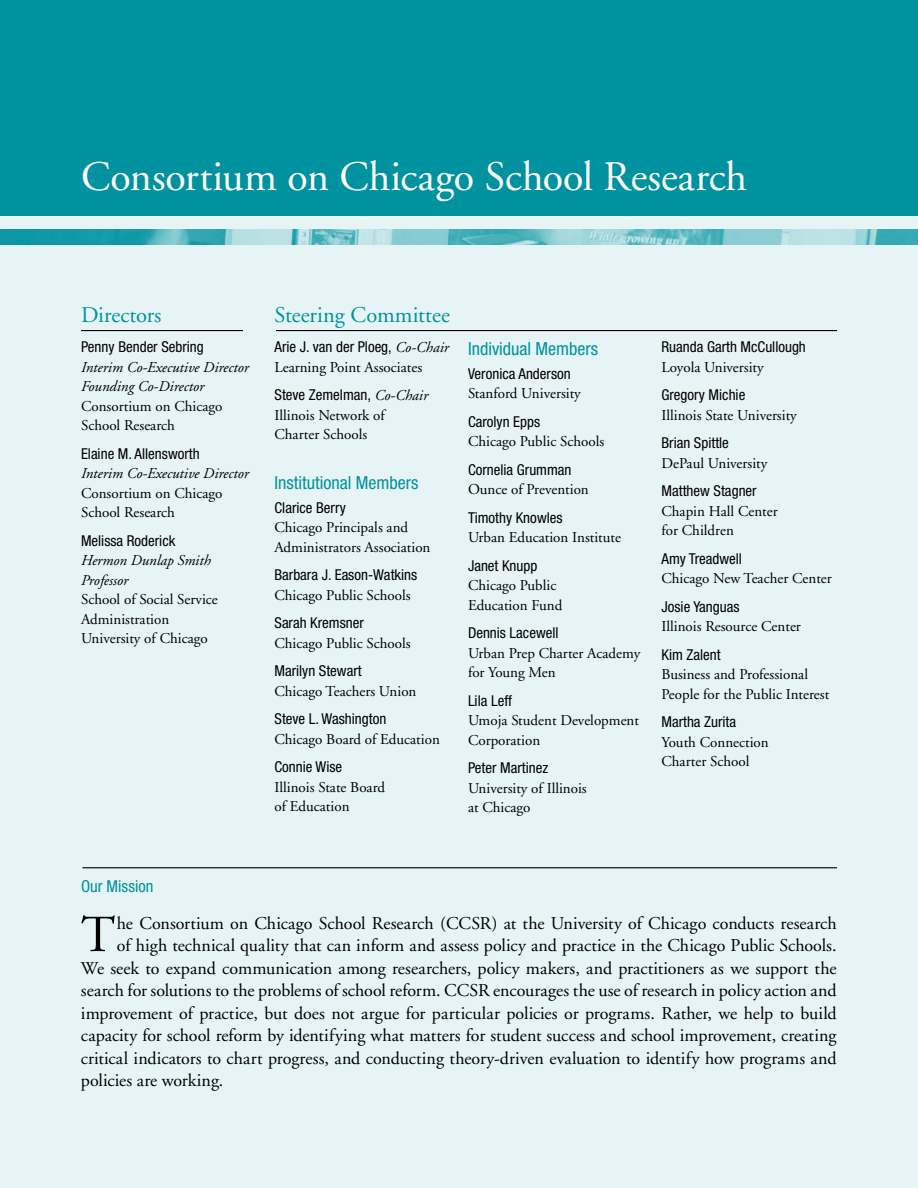
<style>
.page{position:relative;width:918px;height:1188px;background:#fff}
.page>*{position:absolute;margin:0;border:0;box-sizing:border-box;transform-origin:0 0}
.t1{font:51.9px "Adobe Garamond";color:#000}
.t2{font:42px "Adobe Garamond";color:#fff}
.t3{font:22.5px "Adobe Garamond";color:#00929f}
.t4{font:18px "Adobe Garamond";color:#000}
.t5{font:condensed 18px "Helvetica Neue";color:#00929f}
.t6{font:condensed 16.5px "Helvetica Neue";color:#00929f}
.t7{font:15px/19.5px "Adobe Garamond";color:#000}
.t8{font:condensed 15px "Helvetica Neue";color:#000}
.t9{font:italic 15px/19.5px "Adobe Garamond";color:#000}
.s1{font-family:"Adobe Garamond";font-style:italic;font-stretch:normal}
</style>
<div class="page">
<div style="left:0;top:0;width:918px;height:216px;background:#00929f"></div>
<div style="left:0;top:216px;width:918px;height:972px;background:#e6f4f5"></div>
<hr style="left:82px;top:867px;width:755px;height:1px;background:#000">
<hr style="left:276px;top:330px;width:561px;height:1px;background:#000">
<hr style="left:81px;top:330px;width:162px;height:1px;background:#000">
<img style="left:0;top:230px;width:918px;height:14px">
<h2 class="t2" style="left:81px;top:154px;width:668px">Consortium on Chicago School Research</h2>
<h3 class="t3" style="left:81px;top:303px;width:82px">Directors</h3>
<p class="t8" style="left:81px;top:338px;width:124px">Penny Bender Sebring</p>
<p class="t9" style="left:81px;top:358px;width:170px">Interim Co-Executive Director<br>Founding Co-Director</p>
<p class="t7" style="left:81px;top:397px;width:143px">Consortium on Chicago<br>School Research</p>
<p class="t8" style="left:81px;top:445px;width:120px">Elaine M. Allensworth</p>
<p class="t9" style="left:81px;top:464px;width:170px">Interim Co-Executive Director</p>
<p class="t7" style="left:81px;top:484px;width:143px">Consortium on Chicago<br>School Research</p>
<p class="t8" style="left:81px;top:532px;width:96px">Melissa Roderick</p>
<p class="t9" style="left:81px;top:551px;width:131px">Hermon Dunlap Smith<br>Professor</p>
<p class="t7" style="left:81px;top:590px;width:138px">School of Social Service<br>Administration<br>University of Chicago</p>
<h3 class="t3" style="left:274px;top:303px;width:177px">Steering Committee</h3>
<p class="t8" style="left:274px;top:338px;width:176px">Arie J. van der Ploeg, <span class="s1">Co-Chair</span></p>
<p class="t7" style="left:274px;top:358px;width:149px">Learning Point Associates</p>
<p class="t8" style="left:274px;top:386px;width:155px">Steve Zemelman, <span class="s1">Co-Chair</span></p>
<p class="t7" style="left:274px;top:406px;width:112px">Illinois Network of<br>Charter Schools</p>
<p class="t5" style="left:274px;top:472px;width:145px">Institutional Members</p>
<p class="t8" style="left:274px;top:499px;width:73px">Clarice Berry</p>
<p class="t7" style="left:274px;top:518px;width:158px">Chicago Principals and<br>Administrators Association</p>
<p class="t8" style="left:274px;top:566px;width:144px">Barbara J. Eason-Watkins</p>
<p class="t7" style="left:274px;top:586px;width:138px">Chicago Public Schools</p>
<p class="t8" style="left:274px;top:614px;width:91px">Sarah Kremsner</p>
<p class="t7" style="left:274px;top:634px;width:138px">Chicago Public Schools</p>
<p class="t8" style="left:274px;top:662px;width:89px">Marilyn Stewart</p>
<p class="t7" style="left:274px;top:682px;width:144px">Chicago Teachers Union</p>
<p class="t8" style="left:274px;top:710px;width:113px">Steve L. Washington</p>
<p class="t7" style="left:274px;top:730px;width:167px">Chicago Board of Education</p>
<p class="t8" style="left:274px;top:758px;width:69px">Connie Wise</p>
<p class="t7" style="left:274px;top:778px;width:112px">Illinois State Board of Education</p>
<p class="t5" style="left:468px;top:338px;width:132px">Individual Members</p>
<p class="t8" style="left:468px;top:365px;width:104px">Veronica Anderson</p>
<p class="t7" style="left:468px;top:384px;width:114px">Stanford University</p>
<p class="t8" style="left:468px;top:413px;width:74px">Carolyn Epps</p>
<p class="t7" style="left:468px;top:432px;width:138px">Chicago Public Schools</p>
<p class="t8" style="left:468px;top:461px;width:105px">Cornelia Grumman</p>
<p class="t7" style="left:468px;top:480px;width:122px">Ounce of Prevention</p>
<p class="t8" style="left:468px;top:509px;width:96px">Timothy Knowles</p>
<p class="t7" style="left:468px;top:528px;width:155px">Urban Education Institute</p>
<p class="t8" style="left:468px;top:557px;width:71px">Janet Knupp</p>
<p class="t7" style="left:468px;top:576px;width:96px">Chicago Public<br>Education Fund</p>
<p class="t8" style="left:468px;top:624px;width:92px">Dennis Lacewell</p>
<p class="t7" style="left:468px;top:644px;width:174px">Urban Prep Charter Academy for Young Men</p>
<p class="t8" style="left:468px;top:692px;width:46px">Lila Leff</p>
<p class="t7" style="left:468px;top:711px;width:173px">Umoja Student Development<br>Corporation</p>
<p class="t8" style="left:468px;top:759px;width:82px">Peter Martinez</p>
<p class="t7" style="left:468px;top:779px;width:120px">University of Illinois at Chicago</p>
<p class="t8" style="left:662px;top:338px;width:146px">Ruanda Garth McCullough</p>
<p class="t7" style="left:662px;top:358px;width:104px">Loyola University</p>
<p class="t8" style="left:662px;top:386px;width:85px">Gregory Michie</p>
<p class="t7" style="left:662px;top:406px;width:137px">Illinois State University</p>
<p class="t8" style="left:662px;top:434px;width:69px">Brian Spittle</p>
<p class="t7" style="left:662px;top:454px;width:107px">DePaul University</p>
<p class="t8" style="left:662px;top:482px;width:97px">Matthew Stagner</p>
<p class="t7" style="left:662px;top:502px;width:118px">Chapin Hall Center for Children</p>
<p class="t8" style="left:662px;top:550px;width:82px">Amy Treadwell</p>
<p class="t7" style="left:662px;top:569px;width:172px">Chicago New Teacher Center</p>
<p class="t8" style="left:662px;top:598px;width:79px">Josie Yanguas</p>
<p class="t7" style="left:662px;top:617px;width:141px">Illinois Resource Center</p>
<p class="t8" style="left:662px;top:646px;width:61px">Kim Zalent</p>
<p class="t7" style="left:662px;top:665px;width:169px">Business and Professional<br>People for the Public Interest</p>
<p class="t8" style="left:662px;top:713px;width:76px">Martha Zurita</p>
<p class="t7" style="left:662px;top:733px;width:109px">Youth Connection<br>Charter School</p>
<p class="t6" style="left:81px;top:876px;width:74px">Our Mission</p>
<h1 class="t1" style="left:81px;top:907px;width:36px">T</h1>
<p class="t4" style="left:117px;top:913px;width:721px">he Consortium on Chicago School Research (CCSR) at the University of Chicago conducts research</p>
<p class="t4" style="left:117px;top:936px;width:721px">of high technical quality that can inform and assess policy and practice in the Chicago Public Schools.</p>
<p class="t4" style="left:81px;top:958px;width:757px">We seek to expand communication among researchers, policy makers, and practitioners as we support the</p>
<p class="t4" style="left:81px;top:981px;width:757px">search for solutions to the problems of school reform. CCSR encourages the use of research in policy action and</p>
<p class="t4" style="left:81px;top:1003px;width:757px">improvement of practice, but does not argue for particular policies or programs. Rather, we help to build</p>
<p class="t4" style="left:81px;top:1026px;width:757px">capacity for school reform by identifying what matters for student success and school improvement, creating</p>
<p class="t4" style="left:81px;top:1048px;width:757px">critical indicators to chart progress, and conducting theory-driven evaluation to identify how programs and</p>
<p class="t4" style="left:81px;top:1071px;width:144px">policies are working.</p>
</div>
